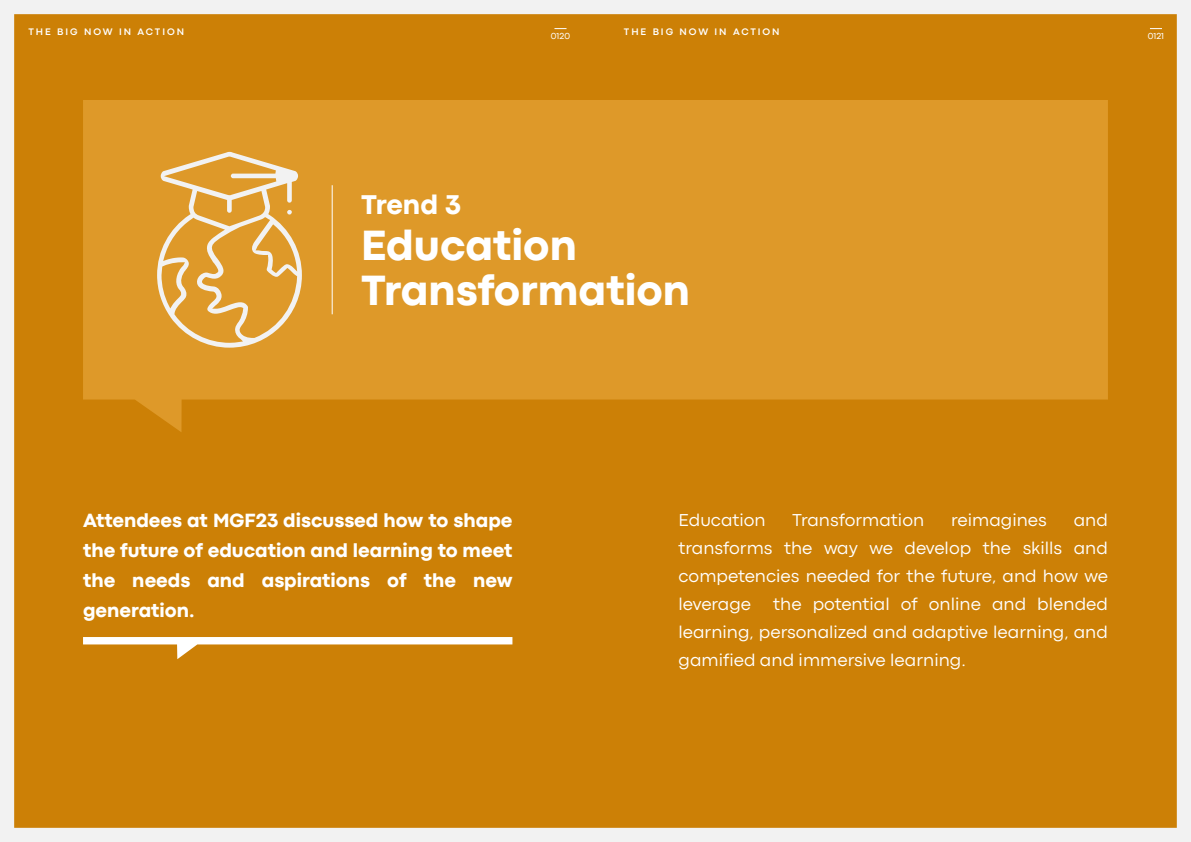
<style>
.page{position:relative;width:1191px;height:842px;background:#f2f2f2}
.page>*{position:absolute;margin:0;border:0;box-sizing:border-box;transform-origin:0 0}
.t1{font:800 44.2px/45.3px "Codec Pro";color:#fff}
.t2{font:800 28.3px "Codec Pro";letter-spacing:-.005em;color:#fff}
.t3{font:800 20px/30px "Codec Pro";color:#fff;text-align:justify}
.t4{font:18px/28px "Codec Pro News";color:#fff;text-align:justify}
.t5{font:700 9.9px "Codec Pro";letter-spacing:.2em;color:#fff}
.t6{font:9px "Codec Pro";color:#fff}
</style>
<div class="page">
<div style="left:14px;top:14px;width:1162px;height:814px;background:#cc8006"></div>
<svg style="left:83px;top:100px;width:1025px;height:332px;fill:#de9929"></svg>
<hr style="left:332px;top:185px;width:1px;height:129px;background:#fff">
<svg style="left:554px;top:28px;width:12px;height:1px"></svg>
<svg style="left:83px;top:637px;width:429px;height:22px"></svg>
<svg style="left:157px;top:152px;width:145px;height:196px"></svg>
<svg style="left:1150px;top:28px;width:12px;height:1px"></svg>
<p class="t5" style="left:28px;top:26px;width:157px">THE BIG NOW IN ACTION</p>
<h2 class="t2" style="left:361px;top:187px;width:101px">Trend 3</h2>
<p class="t6" style="left:551px;top:31px;width:21px">0120</p>
<p class="t5" style="left:624px;top:26px;width:157px">THE BIG NOW IN ACTION</p>
<h1 class="t1" style="left:361px;top:222px;width:331px">Education<br>Transformation</h1>
<p class="t6" style="left:1147px;top:31px;width:18px">0121</p>
<p class="t3" style="left:83px;top:505px;width:431px">Attendees at MGF23 discussed how to shape the future of education and learning to meet the needs and aspirations of the new generation.</p>
<p class="t4" style="left:678px;top:506px;width:89px">Education</p>
<p class="t4" style="left:792px;top:506px;width:134px">Transformation</p>
<p class="t4" style="left:951px;top:506px;width:97px">reimagines</p>
<p class="t4" style="left:678px;top:506px;width:431px;text-indent:395px">and transforms the way we develop the skills and competencies needed for the future, and how we leverage the potential of online and blended learning, personalized and adaptive learning, and gamified and immersive learning.</p>
</div>
